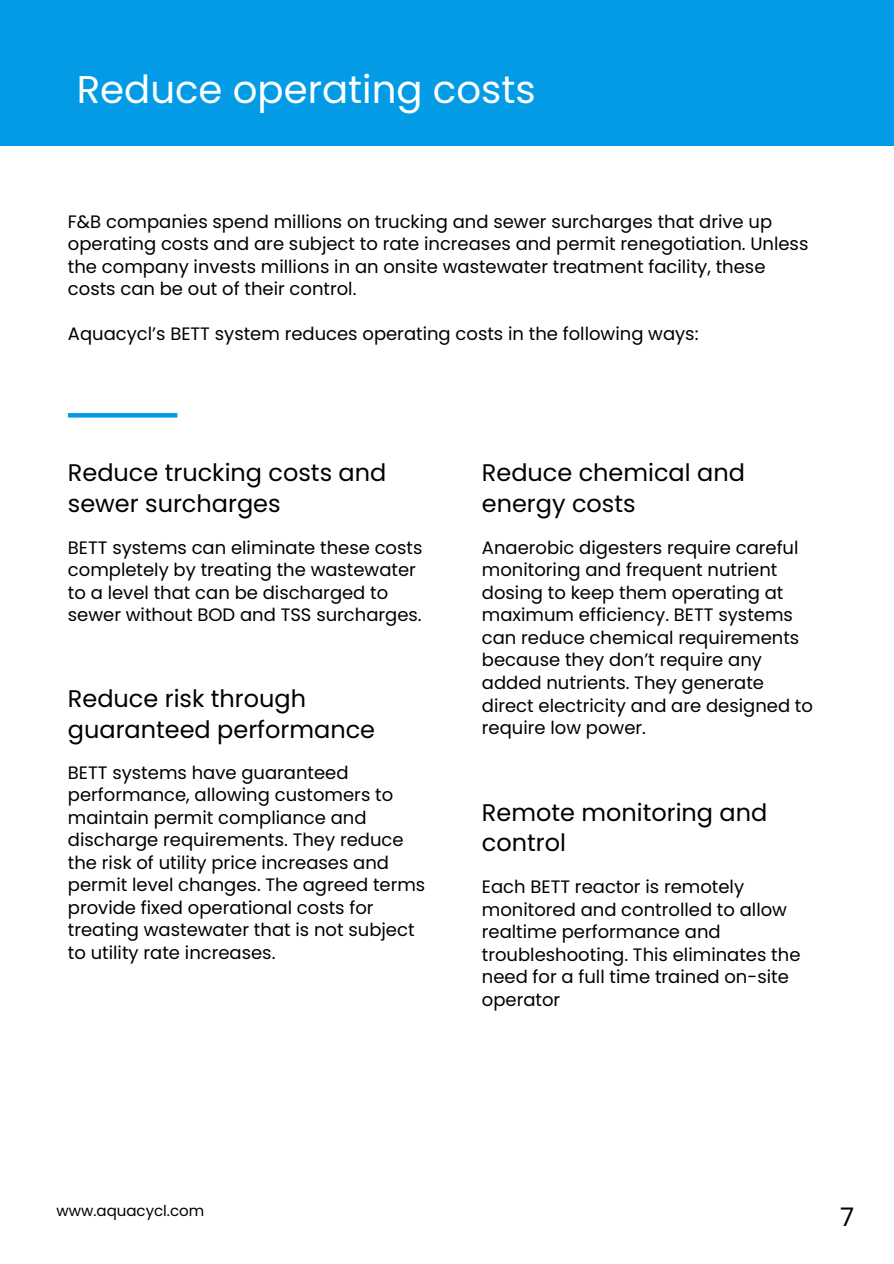
<style>
.page{position:relative;width:894px;height:1264px;background:#fff}
.page>*{position:absolute;margin:0;border:0;box-sizing:border-box;transform-origin:0 0}
.t1{font:38.7px "Poppins";color:#fff}
.t2{font:25.65px "Poppins";color:#000}
.t3{font:24px/30.3px "Poppins";color:#000}
.t4{font:18px/22.5px "Poppins";color:#000}
.t5{font:15px "Poppins";color:#000}
</style>
<div class="page">
<div style="left:0;top:0;width:893px;height:146px;background:#039be5"></div>
<svg style="left:68px;top:413px;width:109px;height:4px"></svg>
<h2 class="t1" style="left:77px;top:62px;width:460px">Reduce operating costs</h2>
<p class="t4" style="left:68px;top:210px;width:741px">F&amp;B companies spend millions on trucking and sewer surcharges that drive up operating costs and are subject to rate increases and permit renegotiation. Unless the company invests millions in an onsite wastewater treatment facility, these costs can be out of their control.</p>
<p class="t4" style="left:68px;top:322px;width:632px">Aquacycl’s BETT system reduces operating costs in the following ways:</p>
<h2 class="t3" style="left:68px;top:457px;width:320px">Reduce trucking costs and sewer surcharges</h2>
<h1 class="t4" style="left:68px;top:536px;width:356px">BETT systems can eliminate these costs completely by treating the wastewater to a level that can be discharged to sewer without BOD and TSS surcharges.</h1>
<h3 class="t3" style="left:68px;top:683px;width:308px">Reduce risk through guaranteed performance</h3>
<h2 class="t4" style="left:68px;top:761px;width:359px">BETT systems have guaranteed performance, allowing customers to maintain permit compliance and discharge requirements. They reduce the risk of utility price increases and permit level changes. The agreed terms provide fixed operational costs for treating wastewater that is not subject to utility rate increases.</h2>
<h2 class="t3" style="left:481px;top:457px;width:264px">Reduce chemical and energy costs</h2>
<h3 class="t4" style="left:481px;top:536px;width:332px">Anaerobic digesters require careful monitoring and frequent nutrient dosing to keep them operating at maximum efficiency. BETT systems can reduce chemical requirements because they don’t require any added nutrients. They generate direct electricity and are designed to require low power.</h3>
<h3 class="t3" style="left:481px;top:797px;width:287px">Remote monitoring and control</h3>
<h3 class="t4" style="left:481px;top:875px;width:320px">Each BETT reactor is remotely monitored and controlled to allow realtime performance and troubleshooting. This eliminates the need for a full time trained on-site operator</h3>
<h3 class="t5" style="left:56px;top:1199px;width:149px">www.aquacycl.com</h3>
<h3 class="t2" style="left:840px;top:1199px;width:15px">7</h3>
</div>
